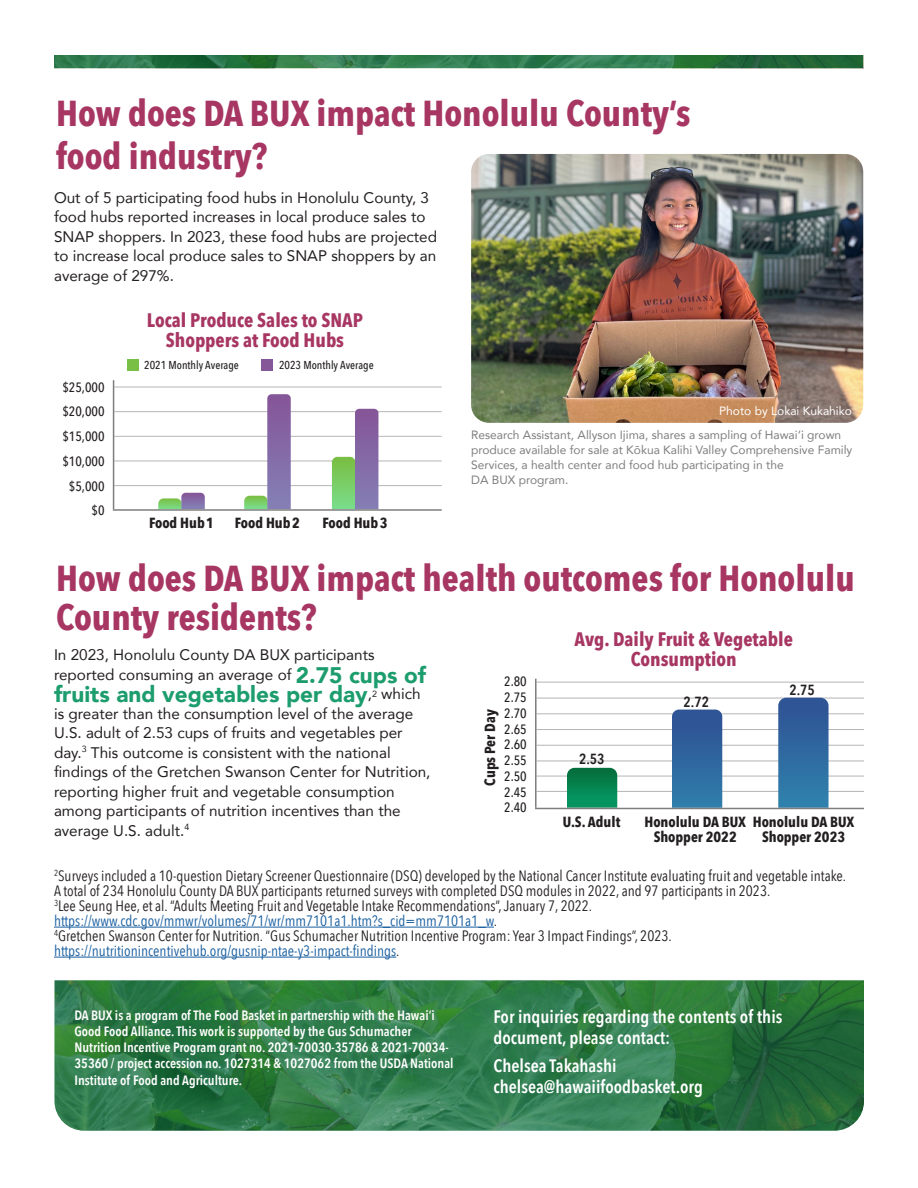
<style>
.page{position:relative;width:918px;height:1188px;background:#fff}
.page>*{position:absolute;margin:0;border:0;box-sizing:border-box;transform-origin:0 0}
.t1{font:700 36px/43.2px "Avenir Next Condensed";color:#a73662}
.t2{font:900 22.5px "Avenir";color:#1d9d6d}
.t3{font:700 19.5px/19.5px "Avenir Next Condensed";color:#a73662;text-align:center}
.t4{font:600 18px/21px "Avenir Next Condensed";color:#fff}
.t5{font:15.3px/19.5px "Avenir";color:#231f20}
.t6{font:15px/15px "Avenir Next Condensed";color:#231f20}
.t7{font:700 14.7px/15px "Avenir Next Condensed";color:#231f20;text-align:center}
.t8{font:600 14.7px "Avenir Next Condensed";color:#231f20}
.t9{font:600 13.5px/16.2px "Avenir Next Condensed";color:#fff}
.t10{font:500 13.5px/15.8px "Avenir Next Condensed";color:#231f20;text-align:justify}
.t11{font:12px/15px "Avenir";color:#7f7e7e}
.t12{font:12px "Avenir";color:#fff}
.t13{font:500 11.4px "Avenir Next Condensed";color:#231f20}
.s1{font-weight:900;font-size:22.5px;color:#1d9d6d}
.s2{font-weight:400;font-size:15.3px;color:#231f20}
.s3{color:#175d9e}
</style>
<div class="page">
<hr style="left:537px;top:698px;width:327px;height:1px;background:#b7b5b6">
<hr style="left:537px;top:682px;width:327px;height:1px;background:#b7b5b6">
<hr style="left:537px;top:713px;width:327px;height:1px;background:#b7b5b6">
<hr style="left:537px;top:729px;width:327px;height:1px;background:#b7b5b6">
<hr style="left:537px;top:745px;width:327px;height:1px;background:#b7b5b6">
<hr style="left:537px;top:761px;width:327px;height:1px;background:#b7b5b6">
<hr style="left:537px;top:776px;width:327px;height:1px;background:#b7b5b6">
<hr style="left:537px;top:791px;width:327px;height:1px;background:#b7b5b6">
<svg style="left:567px;top:768px;width:50px;height:40px"></svg>
<svg style="left:672px;top:710px;width:50px;height:98px"></svg>
<svg style="left:778px;top:698px;width:51px;height:110px"></svg>
<hr style="left:535px;top:679px;width:2px;height:129px;background:#7f7e7e">
<div style="left:127px;top:360px;width:11px;height:11px;background:#7abf45"></div>
<div style="left:262px;top:360px;width:11px;height:11px;background:#855799"></div>
<hr style="left:114px;top:387px;width:328px;height:1px;background:#b7b5b6">
<hr style="left:114px;top:411px;width:328px;height:1px;background:#b7b5b6">
<hr style="left:114px;top:436px;width:328px;height:1px;background:#b7b5b6">
<hr style="left:114px;top:461px;width:328px;height:1px;background:#b7b5b6">
<hr style="left:114px;top:485px;width:328px;height:1px;background:#b7b5b6">
<svg style="left:158px;top:493px;width:47px;height:16px"></svg>
<svg style="left:244px;top:394px;width:47px;height:115px"></svg>
<svg style="left:332px;top:409px;width:46px;height:100px"></svg>
<hr style="left:113px;top:380px;width:1px;height:129px;background:#7f7e7e">
<hr style="left:113px;top:509px;width:329px;height:2px;background:#7f7e7e">
<img style="left:55px;top:55px;width:808px;height:13px">
<hr style="left:535px;top:808px;width:329px;height:1px;background:#7f7e7e">
<hr style="left:54px;top:927px;width:440px;height:1px;background:#175d9e">
<hr style="left:54px;top:957px;width:342px;height:1px;background:#175d9e">
<img style="left:55px;top:980px;width:809px;height:151px">
<img style="left:471px;top:154px;width:392px;height:269px">
<h1 class="t1" style="left:56px;top:91px;width:636px">How does DA BUX impact Honolulu County’s food industry?</h1>
<p class="t5" style="left:54px;top:187px;width:385px">Out of 5 participating food hubs in Honolulu County, 3 food hubs reported increases in local produce sales to SNAP shoppers. In 2023, these food hubs are projected to increase local produce sales to SNAP shoppers by an average of 297%.</p>
<p class="t10" style="left:62px;top:375px;width:44px;line-height:24.8px;text-align:right">$25,000 $20,000 $15,000 $10,000 $5,000 $0</p>
<h3 class="t3" style="left:147px;top:310px;width:218px">Local Produce Sales to SNAP<br>Shoppers at Food Hubs</h3>
<p class="t13" style="left:144px;top:358px;width:96px">2021 Monthly Average</p>
<p class="t13" style="left:279px;top:358px;width:96px">2023 Monthly Average</p>
<p class="t7" style="left:149px;top:516px;width:66px">Food Hub 1</p>
<p class="t7" style="left:235px;top:516px;width:66px">Food Hub 2</p>
<p class="t7" style="left:323px;top:516px;width:66px">Food Hub 3</p>
<p class="t12" style="left:719px;top:401px;width:134px">Photo by Lokai Kukahiko</p>
<p class="t11" style="left:471px;top:427px;width:383px">Research Assistant, Allyson Ijima, shares a sampling of Hawaiʻi grown produce available for sale at Kōkua Kalihi Valley Comprehensive Family Services, a health center and food hub participating in the<br>DA BUX program.</p>
<h1 class="t1" style="left:56px;top:559px;width:800px;line-height:39px">How does DA BUX impact health outcomes for Honolulu<br>County residents?</h1>
<p class="t5" style="left:54px;top:644px;width:374px">In 2023, Honolulu County DA BUX participants reported consuming an average of <span class="s1">2.75 cups of</span></p>
<h2 class="t2" style="left:54px;top:675px;width:368px">fruits and vegetables per day<span class="s2">,</span><sup>2</sup> <span class="s2">which</span></h2>
<p class="t5" style="left:54px;top:703px;width:378px">is greater than the consumption level of the average U.S. adult of 2.53 cups of fruits and vegetables per day.<sup>3</sup> This outcome is consistent with the national findings of the Gretchen Swanson Center for Nutrition, reporting higher fruit and vegetable consumption among participants of nutrition incentives than the average U.S. adult.<sup>4</sup></p>
<h3 class="t3" style="left:574px;top:629px;width:220px">Avg. Daily Fruit &amp; Vegetable<br>Consumption</h3>
<p class="t10" style="left:504px;top:674px;width:24px">2.80<br>2.75<br>2.70<br>2.65<br>2.60<br>2.55<br>2.50<br>2.45<br>2.40</p>
<p class="t8" style="left:789px;top:677px;width:27px">2.75</p>
<p class="t8" style="left:683px;top:689px;width:27px">2.72</p>
<p class="t7" style="left:482px;top:786px;width:78px;rotate:-90deg">Cups Per Day</p>
<p class="t8" style="left:579px;top:746px;width:27px">2.53</p>
<p class="t7" style="left:563px;top:814px;width:59px">U.S. Adult</p>
<p class="t7" style="left:644px;top:814px;width:103px">Honolulu DA BUX<br>Shopper 2022</p>
<p class="t7" style="left:753px;top:814px;width:103px">Honolulu DA BUX<br>Shopper 2023</p>
<p class="t6" style="left:54px;top:868px;width:794px"><sup>2</sup>Surveys included a 10-question Dietary Screener Questionnaire (DSQ) developed by the National Cancer Institute evaluating fruit and vegetable intake.<br>A total of 234 Honolulu County DA BUX participants returned surveys with completed DSQ modules in 2022, and 97 participants in 2023.<br><sup>3</sup>Lee Seung Hee, et al. “Adults Meeting Fruit and Vegetable Intake Recommendations”, January 7, 2022. <span class="s3">https://www.cdc.gov/mmwr/volumes/71/wr/mm7101a1.htm?s_cid=mm7101a1_w</span>.<br><sup>4</sup>Gretchen Swanson Center for Nutrition. “Gus Schumacher Nutrition Incentive Program: Year 3 Impact Findings”, 2023. <span class="s3">https://nutritionincentivehub.org/gusnip-ntae-y3-impact-findings</span>.</p>
<p class="t9" style="left:75px;top:1007px;width:381px">DA BUX is a program of The Food Basket in partnership with the Hawai’i Good Food Alliance. This work is supported by the Gus Schumacher Nutrition Incentive Program grant no. 2021-70030-35786 &amp; 2021-70034- 35360 / project accession no. 1027314 &amp; 1027062 from the USDA National Institute of Food and Agriculture.</p>
<p class="t4" style="left:494px;top:1006px;width:290px">For inquiries regarding the contents of this document, please contact:</p>
<p class="t4" style="left:494px;top:1054px;width:211px">Chelsea Takahashi chelsea@hawaiifoodbasket.org</p>
</div>
